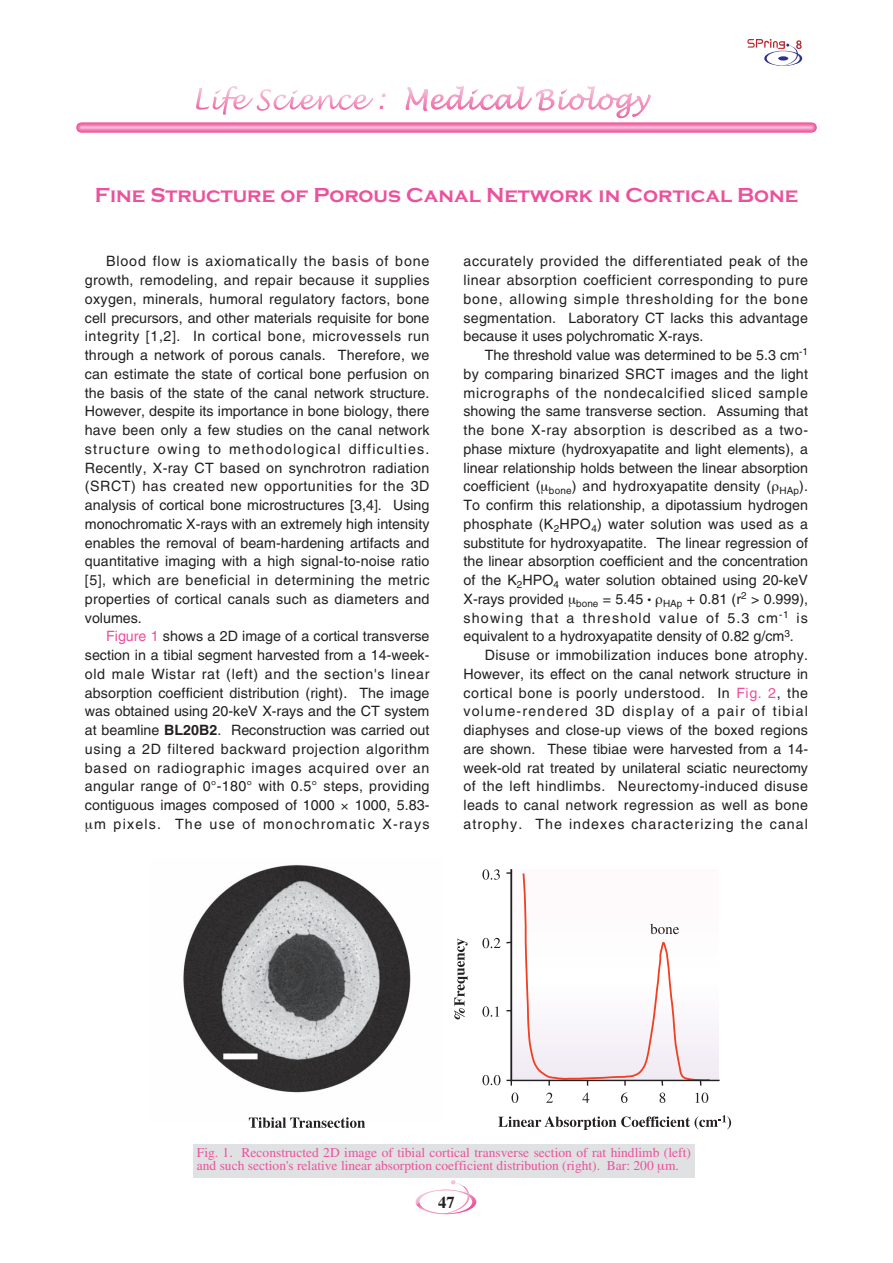
<style>
.page{position:relative;width:893px;height:1263px;background:#fff}
.page>*{position:absolute;margin:0;border:0;box-sizing:border-box;transform-origin:0 0}
.t1{font:700 21px "Copperplate Gothic";color:#ec519e}
.t2{font:700 16.5px "Times";color:#231f20}
.t3{font:14.25px/18.8px "Helvetica";letter-spacing:.005em;color:#231f20;text-align:justify}
.t4{font:14.25px/18.8px "Helvetica";letter-spacing:.085em;color:#231f20;text-align:right}
.t5{font:14.25px "Helvetica";letter-spacing:.04em;color:#231f20}
.t6{font:14.25px "Helvetica";letter-spacing:.025em;color:#231f20}
.t7{font:14.25px "Helvetica";letter-spacing:.035em;color:#231f20}
.t8{font:14.25px "Helvetica";letter-spacing:.055em;color:#231f20}
.t9{font:14.25px "Helvetica";letter-spacing:.075em;color:#231f20}
.t10{font:13.5px/13.5px "Times";color:#ec519e}
.s1{color:#ec519e}
.s2{font-weight:700}
.s3{font-size:9px}
</style>
<div class="page">
<svg style="left:415px;top:1180px;width:61px;height:34px"></svg>
<svg style="left:747px;top:39px;width:55px;height:27px"></svg>
<svg style="left:76px;top:86px;width:740px;height:47px"></svg>
<div style="left:193px;top:1144px;width:501px;height:33px;background:#e0e1e3"></div>
<div style="left:512px;top:869px;width:206px;height:212px;background:#fef9fb"></div>
<hr style="left:510px;top:869px;width:2px;height:211px;background:#231f20">
<svg style="left:506px;top:1080px;width:6px;height:6px"></svg>
<hr style="left:511px;top:1080px;width:208px;height:1px;background:#231f20">
<img style="left:183px;top:865px;width:228px;height:256px">
<svg style="left:249px;top:1117px;width:116px;height:11px"></svg>
<svg style="left:498px;top:1115px;width:233px;height:15px"></svg>
<svg style="left:511px;top:1093px;width:7px;height:10px"></svg>
<svg style="left:482px;top:869px;width:18px;height:11px"></svg>
<svg style="left:482px;top:938px;width:18px;height:10px"></svg>
<svg style="left:482px;top:1006px;width:17px;height:11px"></svg>
<svg style="left:482px;top:1075px;width:18px;height:10px"></svg>
<svg style="left:546px;top:1093px;width:7px;height:10px"></svg>
<svg style="left:582px;top:1093px;width:7px;height:10px"></svg>
<svg style="left:621px;top:1093px;width:6px;height:10px"></svg>
<svg style="left:659px;top:1093px;width:6px;height:10px"></svg>
<svg style="left:521px;top:873px;width:190px;height:213px"></svg>
<svg style="left:454px;top:939px;width:13px;height:80px"></svg>
<svg style="left:695px;top:1093px;width:13px;height:10px"></svg>
<h1 class="t1" style="left:95px;top:182px;width:705px">Fine Structure of Porous Canal Network in Cortical Bone</h1>
<p class="t3" style="left:85px;top:253px;width:346px;text-indent:21px">Blood flow is axiomatically the basis of bone growth, remodeling, and repair because it supplies oxygen, minerals, humoral regulatory factors, bone cell precursors, and other materials requisite for bone integrity [1,2]. In cortical bone, microvessels run through a network of porous canals. Therefore, we can estimate the state of cortical bone perfusion on the basis of the state of the canal network structure.<br>However, despite its importance in bone biology, there have been only a few studies on the canal network structure owing to methodological difficulties.<br>Recently, X-ray CT based on synchrotron radiation (SRCT) has created new opportunities for the 3D analysis of cortical bone microstructures [3,4]. Using monochromatic X-rays with an extremely high intensity enables the removal of beam-hardening artifacts and quantitative imaging with a high signal-to-noise ratio [5], which are beneficial in determining the metric properties of cortical canals such as diameters and volumes.</p>
<p class="t3" style="left:85px;top:628px;width:346px;text-indent:21px"><span class="s1">Figure 1</span> shows a 2D image of a cortical transverse section in a tibial segment harvested from a 14-week&shy;old male Wistar rat (left) and the section's linear absorption coefficient distribution (right). The image was obtained using 20-keV X-rays and the CT system at beamline <span class="s2">BL20B2</span>. Reconstruction was carried out using a 2D filtered backward projection algorithm based on radiographic images acquired over an angular range of 0°-180° with 0.5° steps, providing contiguous images composed of 1000</p>
<p class="t4" style="left:94px;top:797px;width:337px">1000, 5.83-<br>m pixels. The use of monochromatic X-rays</p>
<p class="t3" style="left:463px;top:253px;width:346px">accurately provided the differentiated peak of the linear absorption coefficient corresponding to pure bone, allowing simple thresholding for the bone segmentation. Laboratory CT lacks this advantage because it uses polychromatic X-rays.</p>
<p class="t3" style="left:485px;top:347px;width:325px">The threshold value was determined to be 5.3 cm<sup>-1</sup></p>
<p class="t3" style="left:463px;top:366px;width:346px">by comparing binarized SRCT images and the light</p>
<p class="t8" style="left:463px;top:387px;width:346px">micrographs of the nondecalcified sliced sample</p>
<p class="t3" style="left:463px;top:403px;width:346px">showing the same transverse section. Assuming that</p>
<p class="t5" style="left:463px;top:425px;width:346px">the bone X-ray absorption is described as a two-</p>
<p class="t3" style="left:463px;top:441px;width:346px">phase mixture (hydroxyapatite and light elements), a</p>
<p class="t3" style="left:463px;top:460px;width:346px">linear relationship holds between the linear absorption</p>
<p class="t3" style="left:463px;top:478px;width:346px">coefficient ( <sub>bone</sub>) and hydroxyapatite density ( <sub>HAp</sub>).</p>
<p class="t3" style="left:463px;top:497px;width:346px">To confirm this relationship, a dipotassium hydrogen</p>
<p class="t3" style="left:463px;top:516px;width:346px">phosphate (K<sub>2</sub>HPO<sub>4</sub>) water solution was used as a</p>
<p class="t3" style="left:463px;top:535px;width:346px">substitute for hydroxyapatite. The linear regression of</p>
<p class="t3" style="left:463px;top:553px;width:346px">the linear absorption coefficient and the concentration</p>
<p class="t3" style="left:463px;top:572px;width:346px">of the K<sub>2</sub>HPO<sub>4</sub> water solution obtained using 20-keV</p>
<p class="t3" style="left:463px;top:591px;width:346px">X-rays provided <sub>bone</sub> = 5.45 <span class="s3">•</span> <sub>HAp</sub> + 0.81 (r<sup>2</sup> &gt; 0.999),</p>
<p class="t4" style="left:463px;top:610px;width:346px">showing that a threshold value of 5.3 cm<sup>-1</sup> is</p>
<p class="t3" style="left:463px;top:628px;width:332px">equivalent to a hydroxyapatite density of 0.82 g/cm<sup>3</sup>.</p>
<p class="t6" style="left:485px;top:650px;width:325px">Disuse or immobilization induces bone atrophy.</p>
<p class="t3" style="left:463px;top:666px;width:346px">However, its effect on the canal network structure in</p>
<p class="t5" style="left:463px;top:687px;width:346px">cortical bone is poorly understood. In <span class="s1">Fig. 2</span>, the</p>
<p class="t4" style="left:463px;top:703px;width:346px">volume-rendered 3D display of a pair of tibial</p>
<p class="t3" style="left:463px;top:722px;width:346px">diaphyses and close-up views of the boxed regions</p>
<p class="t3" style="left:463px;top:741px;width:346px">are shown. These tibiae were harvested from a 14-</p>
<p class="t3" style="left:463px;top:760px;width:346px">week-old rat treated by unilateral sciatic neurectomy</p>
<p class="t7" style="left:463px;top:781px;width:346px">of the left hindlimbs. Neurectomy-induced disuse</p>
<p class="t6" style="left:463px;top:800px;width:346px">leads to canal network regression as well as bone</p>
<p class="t9" style="left:463px;top:819px;width:346px">atrophy. The indexes characterizing the canal</p>
<p class="t10" style="left:197px;top:1147px;width:495px">Fig. 1. Reconstructed 2D image of tibial cortical transverse section of rat hindlimb (left) and such section's relative linear absorption coefficient distribution (right). Bar: 200 m.</p>
<p class="t2" style="left:438px;top:1196px;width:18px">47</p>
</div>
